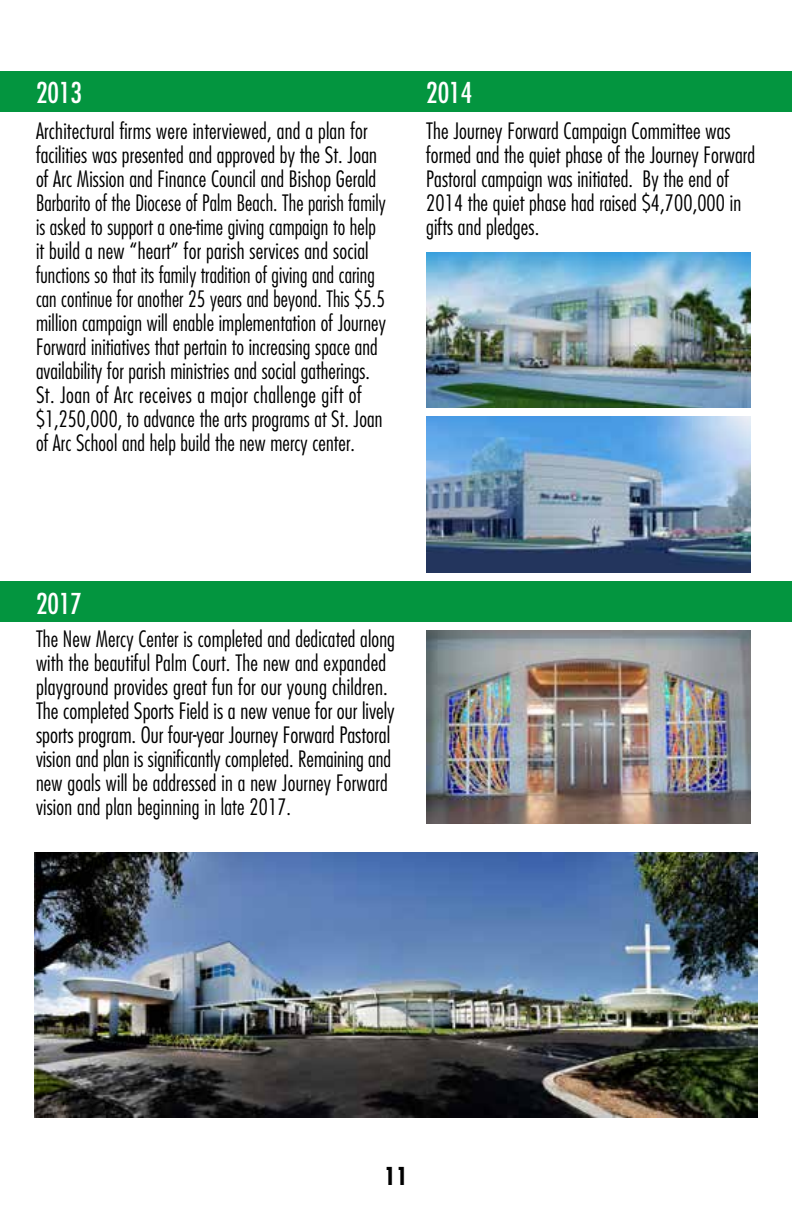
<style>
.page{position:relative;width:792px;height:1224px;background:#fff}
.page>*{position:absolute;margin:0;border:0;box-sizing:border-box;transform-origin:0 0}
.t1{font:condensed 28px "Futura";color:#fff}
.t2{font:700 condensed 24px "Futura";color:#000}
.t3{font:300 condensed 22px/24px "Futura";letter-spacing:.005em;color:#000}
</style>
<div class="page">
<div style="left:0;top:71px;width:792px;height:40px;background:#03953f"></div>
<div style="left:0;top:582px;width:792px;height:40px;background:#03953f"></div>
<img style="left:426px;top:252px;width:324px;height:156px">
<img style="left:426px;top:417px;width:324px;height:155px">
<img style="left:426px;top:630px;width:324px;height:194px">
<img style="left:35px;top:852px;width:722px;height:265px">
<p class="t1" style="left:36px;top:75px;width:48px">2013</p>
<p class="t3" style="left:36px;top:119px;width:351px">Architectural firms were interviewed, and a plan for facilities was presented and approved by the St. Joan of Arc Mission and Finance Council and Bishop Gerald Barbarito of the Diocese of Palm Beach. The parish family is asked to support a one-time giving campaign to help it build a new “heart” for parish services and social functions so that its family tradition of giving and caring can continue for another 25 years and beyond. This $5.5 million campaign will enable implementation of Journey Forward initiatives that pertain to increasing space and availability for parish ministries and social gatherings.<br>St. Joan of Arc receives a major challenge gift of $1,250,000, to advance the arts programs at St. Joan of Arc School and help build the new mercy center.</p>
<p class="t1" style="left:426px;top:75px;width:48px">2014</p>
<p class="t3" style="left:426px;top:119px;width:330px">The Journey Forward Campaign Committee was formed and the quiet phase of the Journey Forward Pastoral campaign was initiated. By the end of 2014 the quiet phase had raised $4,700,000 in gifts and pledges.</p>
<p class="t1" style="left:36px;top:587px;width:48px">2017</p>
<p class="t3" style="left:36px;top:627px;width:360px">The New Mercy Center is completed and dedicated along with the beautiful Palm Court. The new and expanded playground provides great fun for our young children.<br>The completed Sports Field is a new venue for our lively sports program. Our four-year Journey Forward Pastoral vision and plan is significantly completed. Remaining and new goals will be addressed in a new Journey Forward vision and plan beginning in late 2017.</p>
<p class="t2" style="left:384px;top:1161px;width:25px">11</p>
</div>
